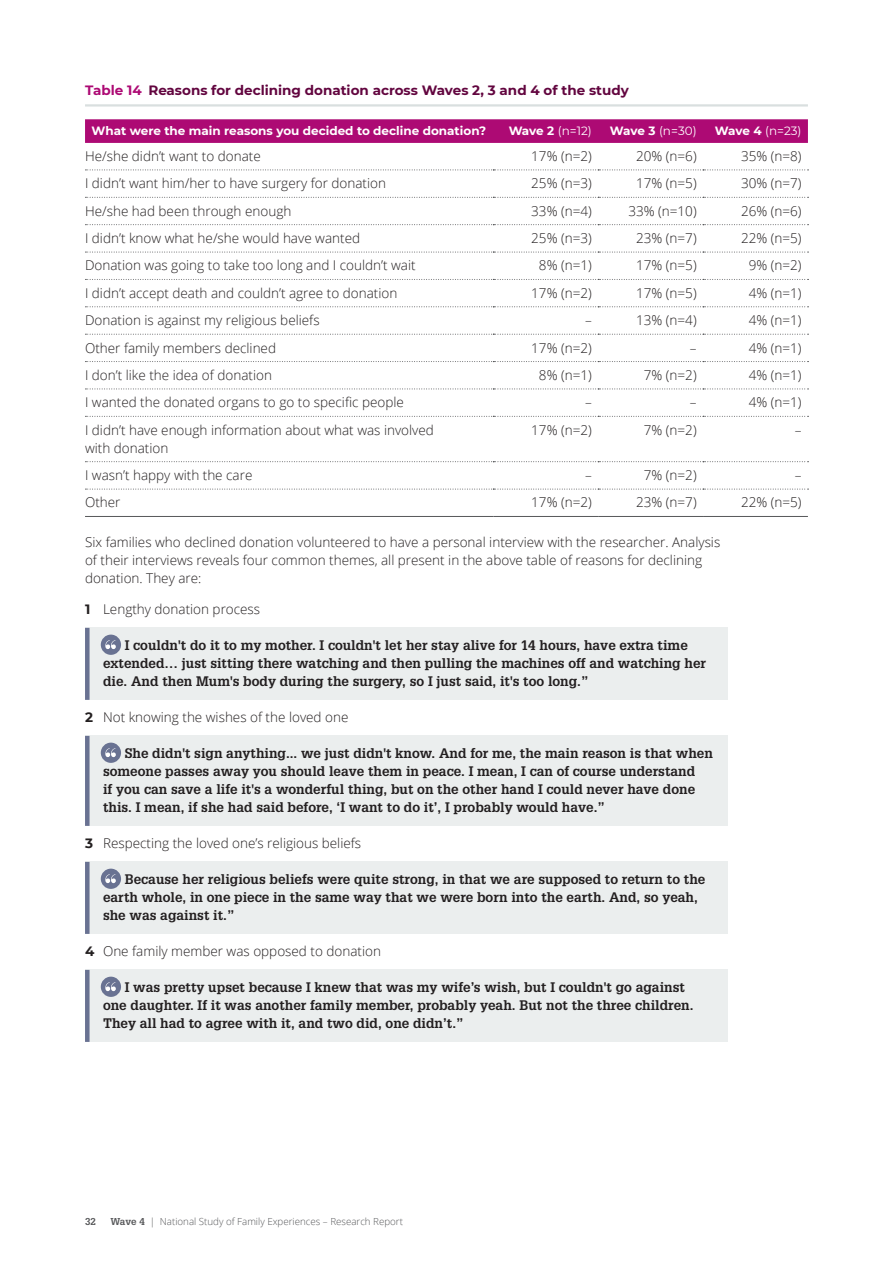
<style>
.page{position:relative;width:893px;height:1263px;background:#fff}
.page>*{position:absolute;margin:0;border:0;box-sizing:border-box;transform-origin:0 0}
.Quote___declined{font:700 13.5px/18px "Glypha LT Std";color:#231f20}
.Table___copy{font:300 13.5px/18px "Open Sans";color:#231f20}
.Body_copy{font:300 13.5px/18px "Open Sans";color:#231f20}
.Table_figure_heading{font:700 13.5px "Montserrat";color:#62053f}
.Table___header_row{font:700 12px "Montserrat";color:#fff}
.Table___header_row-2{font:12px "Montserrat";color:#fff}
.t1{font:300 9.75px "Open Sans";color:#57585a}
.t2{font:700 9.75px "Glypha LT Std";color:#57585a}
.s1{color:#ad0a74}
.s2{font-weight:700}
.s3{font-family:"Montserrat";font-weight:700}
.s4{font-family:"Glypha LT Std";font-weight:700}
</style>
<div class="page">
<hr style="left:85px;top:104px;width:723px;height:3px;background:#d9dfdf">
<div style="left:85px;top:628px;width:642px;height:72px;background:#ebeeee"></div>
<div style="left:85px;top:628px;width:5px;height:72px;background:#697292"></div>
<div style="left:85px;top:736px;width:642px;height:90px;background:#ebeeee"></div>
<div style="left:85px;top:736px;width:5px;height:90px;background:#697292"></div>
<div style="left:85px;top:862px;width:642px;height:72px;background:#ebeeee"></div>
<div style="left:85px;top:862px;width:5px;height:72px;background:#697292"></div>
<div style="left:85px;top:970px;width:642px;height:72px;background:#ebeeee"></div>
<div style="left:85px;top:970px;width:5px;height:72px;background:#697292"></div>
<svg style="left:85px;top:119px;width:723px;height:24px;background:#ae0d76"></svg>
<svg style="left:85px;top:170px;width:723px;height:1px"></svg>
<svg style="left:85px;top:197px;width:723px;height:1px"></svg>
<svg style="left:85px;top:224px;width:723px;height:1px"></svg>
<svg style="left:85px;top:252px;width:723px;height:1px"></svg>
<svg style="left:85px;top:279px;width:723px;height:1px"></svg>
<svg style="left:85px;top:306px;width:723px;height:1px"></svg>
<svg style="left:85px;top:334px;width:723px;height:1px"></svg>
<svg style="left:85px;top:361px;width:723px;height:1px"></svg>
<svg style="left:85px;top:389px;width:723px;height:1px"></svg>
<svg style="left:85px;top:416px;width:723px;height:1px"></svg>
<svg style="left:85px;top:461px;width:723px;height:1px"></svg>
<svg style="left:85px;top:489px;width:723px;height:1px"></svg>
<hr style="left:85px;top:516px;width:408px;height:1px;background:#57585a">
<hr style="left:493px;top:516px;width:105px;height:1px;background:#57585a">
<hr style="left:598px;top:516px;width:105px;height:1px;background:#57585a">
<hr style="left:703px;top:516px;width:105px;height:1px;background:#57585a">
<div style="left:101px;top:635px;width:20px;height:20px;background:#697292;border-radius:50%"></div>
<svg style="left:105px;top:640px;width:11px;height:9px"></svg>
<div style="left:101px;top:743px;width:20px;height:20px;background:#697292;border-radius:50%"></div>
<svg style="left:105px;top:748px;width:11px;height:9px"></svg>
<div style="left:101px;top:869px;width:20px;height:20px;background:#697292;border-radius:50%"></div>
<svg style="left:105px;top:874px;width:11px;height:9px"></svg>
<div style="left:101px;top:977px;width:20px;height:20px;background:#697292;border-radius:50%"></div>
<svg style="left:105px;top:982px;width:11px;height:9px"></svg>
<p class="Table_figure_heading" style="left:85px;top:81px;width:545px"><span class="s1">Table 14</span> Reasons for declining donation across Waves 2, 3 and 4 of the study</p>
<p class="Table___header_row" style="left:91px;top:122px;width:396px">What were the main reasons you decided to decline donation?</p>
<p class="Table___header_row-2" style="left:509px;top:123px;width:85px"><span class="s2">Wave 2</span> (n=12)</p>
<p class="Table___header_row-2" style="left:610px;top:123px;width:88px"><span class="s2">Wave 3</span> (n=30)</p>
<p class="Table___header_row-2" style="left:715px;top:123px;width:88px"><span class="s2">Wave 4</span> (n=23)</p>
<p class="Table___copy" style="left:85px;top:147px;width:177px">He/she didn’t want to donate</p>
<p class="Table___copy" style="left:531px;top:147px;width:62px">17% (n=2)</p>
<p class="Table___copy" style="left:636px;top:147px;width:62px">20% (n=6)</p>
<p class="Table___copy" style="left:741px;top:147px;width:62px">35% (n=8)</p>
<p class="Table___copy" style="left:85px;top:174px;width:302px">I didn’t want him/her to have surgery for donation</p>
<p class="Table___copy" style="left:531px;top:174px;width:62px">25% (n=3)</p>
<p class="Table___copy" style="left:636px;top:174px;width:62px">17% (n=5)</p>
<p class="Table___copy" style="left:741px;top:174px;width:62px">30% (n=7)</p>
<p class="Table___copy" style="left:85px;top:201px;width:208px">He/she had been through enough</p>
<p class="Table___copy" style="left:531px;top:201px;width:62px">33% (n=4)</p>
<p class="Table___copy" style="left:628px;top:201px;width:70px">33% (n=10)</p>
<p class="Table___copy" style="left:741px;top:201px;width:62px">26% (n=6)</p>
<p class="Table___copy" style="left:85px;top:229px;width:277px">I didn’t know what he/she would have wanted</p>
<p class="Table___copy" style="left:531px;top:229px;width:62px">25% (n=3)</p>
<p class="Table___copy" style="left:636px;top:229px;width:62px">23% (n=7)</p>
<p class="Table___copy" style="left:741px;top:229px;width:62px">22% (n=5)</p>
<p class="Table___copy" style="left:85px;top:256px;width:332px">Donation was going to take too long and I couldn’t wait</p>
<p class="Table___copy" style="left:539px;top:256px;width:54px">8% (n=1)</p>
<p class="Table___copy" style="left:636px;top:256px;width:62px">17% (n=5)</p>
<p class="Table___copy" style="left:749px;top:256px;width:54px">9% (n=2)</p>
<p class="Table___copy" style="left:85px;top:284px;width:314px">I didn’t accept death and couldn’t agree to donation</p>
<p class="Table___copy" style="left:531px;top:284px;width:62px">17% (n=2)</p>
<p class="Table___copy" style="left:636px;top:284px;width:62px">17% (n=5)</p>
<p class="Table___copy" style="left:749px;top:284px;width:54px">4% (n=1)</p>
<p class="Table___copy" style="left:85px;top:311px;width:236px">Donation is against my religious beliefs</p>
<p class="Table___copy" style="left:585px;top:311px;width:8px">–</p>
<p class="Table___copy" style="left:636px;top:311px;width:62px">13% (n=4)</p>
<p class="Table___copy" style="left:749px;top:311px;width:54px">4% (n=1)</p>
<p class="Table___copy" style="left:85px;top:338px;width:193px">Other family members declined</p>
<p class="Table___copy" style="left:531px;top:338px;width:62px">17% (n=2)</p>
<p class="Table___copy" style="left:690px;top:338px;width:8px">–</p>
<p class="Table___copy" style="left:749px;top:338px;width:54px">4% (n=1)</p>
<p class="Table___copy" style="left:85px;top:366px;width:188px">I don’t like the idea of donation</p>
<p class="Table___copy" style="left:539px;top:366px;width:54px">8% (n=1)</p>
<p class="Table___copy" style="left:644px;top:366px;width:54px">7% (n=2)</p>
<p class="Table___copy" style="left:749px;top:366px;width:54px">4% (n=1)</p>
<p class="Table___copy" style="left:85px;top:393px;width:320px">I wanted the donated organs to go to specific people</p>
<p class="Table___copy" style="left:585px;top:393px;width:8px">–</p>
<p class="Table___copy" style="left:690px;top:393px;width:8px">–</p>
<p class="Table___copy" style="left:749px;top:393px;width:54px">4% (n=1)</p>
<p class="Table___copy" style="left:85px;top:420px;width:350px">I didn’t have enough information about what was involved with donation</p>
<p class="Table___copy" style="left:531px;top:420px;width:62px">17% (n=2)</p>
<p class="Table___copy" style="left:644px;top:420px;width:54px">7% (n=2)</p>
<p class="Table___copy" style="left:795px;top:420px;width:8px">–</p>
<p class="Table___copy" style="left:85px;top:466px;width:169px">I wasn’t happy with the care</p>
<p class="Table___copy" style="left:585px;top:466px;width:8px">–</p>
<p class="Table___copy" style="left:644px;top:466px;width:54px">7% (n=2)</p>
<p class="Table___copy" style="left:795px;top:466px;width:8px">–</p>
<p class="Table___copy" style="left:85px;top:493px;width:37px">Other</p>
<p class="Table___copy" style="left:531px;top:493px;width:62px">17% (n=2)</p>
<p class="Table___copy" style="left:636px;top:493px;width:62px">23% (n=7)</p>
<p class="Table___copy" style="left:741px;top:493px;width:62px">22% (n=5)</p>
<p class="Body_copy" style="left:85px;top:533px;width:637px">Six families who declined donation volunteered to have a personal interview with the researcher. Analysis of their interviews reveals four common themes, all present in the above table of reasons for declining donation. They are:</p>
<p class="Body_copy" style="left:85px;top:600px;width:177px"><span class="s3">1</span> Lengthy donation process</p>
<p class="Quote___declined" style="left:103px;top:636px;width:604px;text-indent:22px">I couldn't do it to my mother. I couldn't let her stay alive for 14 hours, have extra time extended… just sitting there watching and then pulling the machines off and watching her die. And then Mum's body during the surgery, so I just said, it's too long.”</p>
<p class="Body_copy" style="left:85px;top:708px;width:265px"><span class="s3">2</span> Not knowing the wishes of the loved one</p>
<p class="Quote___declined" style="left:103px;top:744px;width:611px;text-indent:22px">She didn't sign anything... we just didn't know. And for me, the main reason is that when someone passes away you should leave them in peace. I mean, I can of course understand<br>if you can save a life it's a wonderful thing, but on the other hand I could never have done this. I mean, if she had said before, ‘I want to do it’, I probably would have.”</p>
<p class="Body_copy" style="left:85px;top:834px;width:278px"><span class="s3">3</span> Respecting the loved one’s religious beliefs</p>
<p class="Quote___declined" style="left:103px;top:870px;width:604px;text-indent:22px">Because her religious beliefs were quite strong, in that we are supposed to return to the earth whole, in one piece in the same way that we were born into the earth. And, so yeah, she was against it.”</p>
<p class="Body_copy" style="left:85px;top:942px;width:297px"><span class="s3">4</span> One family member was opposed to donation</p>
<p class="Quote___declined" style="left:103px;top:978px;width:592px;text-indent:22px">I was pretty upset because I knew that was my wife’s wish, but I couldn't go against one daughter. If it was another family member, probably yeah. But not the three children.<br>They all had to agree with it, and two did, one didn’t.”</p>
<p class="t2" style="left:85px;top:1216px;width:12px">32</p>
<p class="t1" style="left:111px;top:1215px;width:294px"><span class="s4">Wave 4</span> | National Study of Family Experiences – Research Report</p>
</div>
